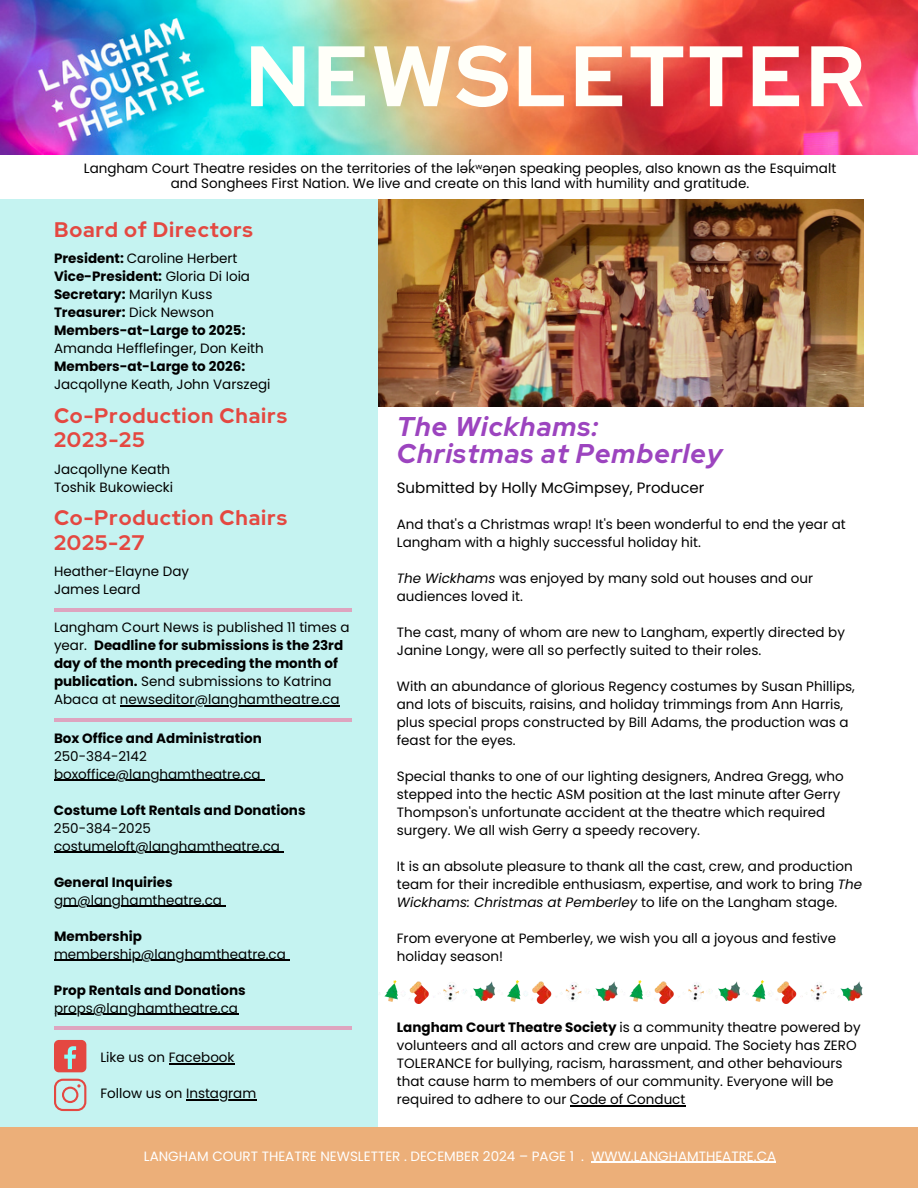
<style>
.page{position:relative;width:918px;height:1188px;background:#fff}
.page>*{position:absolute;margin:0;border:0;box-sizing:border-box;transform-origin:0 0}
.t1{font:700 85.5px "Red Hat Display";letter-spacing:.04em;color:#fffff9}
.t2{font:italic 700 27px/27px "Red Hat Display";letter-spacing:.04em;color:#9c44bf}
.t3{font:700 21px/24.8px "Red Hat Display";letter-spacing:.04em;color:#e44841}
.t4{font:15px "Poppins";color:#000}
.t5{font:13.5px/18px "Poppins";color:#000}
.t6{font:700 13.5px/18px "Poppins";color:#000}
.t7{font:13.5px "Poppins";color:#fff}
.s1{font-family:"Noto Sans"}
.s2{font-weight:700}
.s3{font-weight:400}
.s4{font-style:italic}
</style>
<div class="page">
<div style="left:0;top:200px;width:378px;height:927px;background:#c5f3f1"></div>
<hr style="left:54px;top:1027px;width:298px;height:3px;background:#f9558d">
<img style="left:0;top:0;width:918px;height:154px">
<div style="left:0;top:1127px;width:918px;height:61px;background:#ecaf79"></div>
<hr style="left:169px;top:1064px;width:66px;height:1px;background:#000">
<hr style="left:186px;top:1100px;width:70px;height:1px;background:#000">
<svg style="left:54px;top:1079px;width:32px;height:32px"></svg>
<div style="left:54px;top:1040px;width:32px;height:32px;background:#e44841;border-radius:5px"></div>
<svg style="left:64px;top:1046px;width:12px;height:23px"></svg>
<hr style="left:54px;top:718px;width:298px;height:4px;background:#dea4bf">
<hr style="left:54px;top:608px;width:298px;height:4px;background:#dea4bf">
<img style="left:378px;top:200px;width:486px;height:207px">
<img style="left:378px;top:980px;width:485px;height:24px">
<hr style="left:591px;top:1162px;width:185px;height:1px;background:#fff">
<hr style="left:54px;top:780px;width:207px;height:1px;background:#000">
<hr style="left:54px;top:852px;width:226px;height:1px;background:#000">
<hr style="left:54px;top:906px;width:168px;height:1px;background:#000">
<hr style="left:54px;top:960px;width:232px;height:1px;background:#000">
<hr style="left:54px;top:1014px;width:184px;height:1px;background:#000">
<hr style="left:120px;top:705px;width:220px;height:2px;background:#000">
<hr style="left:570px;top:1105px;width:115px;height:1px;background:#000">
<h5 class="t1" style="left:246px;top:19px;width:620px">NEWSLETTER</h5>
<h5 class="t5" style="left:84px;top:161px;width:754px;line-height:14.7px;text-align:center">Langham Court Theatre resides on the territories of the lə<span class="s1">k̓ʷ</span>ə<span class="s1">ŋ</span>ən speaking peoples, also known as the Esquimalt and Songhees First Nation. We live and create on this land with humility and gratitude.</h5>
<h5 class="t3" style="left:54px;top:217px;width:200px">Board of Directors</h5>
<h5 class="t5" style="left:54px;top:250px;width:218px"><span class="s2">President:</span> Caroline Herbert<br><span class="s2">Vice-President:</span> Gloria Di Ioia<br><span class="s2">Secretary:</span> Marilyn Kuss<br><span class="s2">Treasurer:</span> Dick Newson<br><span class="s2">Members-at-Large to 2025:<br></span>Amanda Hefflefinger, Don Keith<br><span class="s2">Members-at-Large to 2026:<br></span>Jacqollyne Keath, John Varszegi</h5>
<h5 class="t3" style="left:54px;top:403px;width:234px">Co-Production Chairs<br>2023-25</h5>
<p class="t5" style="left:54px;top:460px;width:121px">Jacqollyne Keath<br>Toshik Bukowiecki</p>
<h5 class="t3" style="left:54px;top:505px;width:234px">Co-Production Chairs<br>2025-27</h5>
<h5 class="t5" style="left:54px;top:562px;width:137px">Heather-Elayne Day<br>James Leard</h5>
<h5 class="t5" style="left:54px;top:619px;width:297px">Langham Court News is published 11 times a year. <span class="s2">Deadline for submissions is the 23rd day of the month preceding the month of publication.</span> Send submissions to Katrina Abaca at newseditor@langhamtheatre.ca</h5>
<p class="t6" style="left:54px;top:729px;width:209px">Box Office and Administration<br><span class="s3">250-384-2142</span></p>
<h5 class="t5" style="left:54px;top:765px;width:208px">boxoffice@langhamtheatre.ca</h5>
<h5 class="t6" style="left:54px;top:801px;width:253px">Costume Loft Rentals and Donations<br><span class="s3">250-384-2025</span></h5>
<h5 class="t5" style="left:54px;top:837px;width:228px">costumeloft@langhamtheatre.ca</h5>
<h5 class="t6" style="left:54px;top:873px;width:120px">General Inquiries</h5>
<p class="t5" style="left:54px;top:891px;width:170px">gm@langhamtheatre.ca</p>
<p class="t6" style="left:54px;top:927px;width:90px">Membership</p>
<p class="t5" style="left:54px;top:945px;width:233px">membership@langhamtheatre.ca</p>
<p class="t6" style="left:54px;top:981px;width:193px">Prop Rentals and Donations</p>
<h5 class="t5" style="left:54px;top:999px;width:186px">props@langhamtheatre.ca</h5>
<p class="t5" style="left:100px;top:1049px;width:136px">Like us on Facebook</p>
<p class="t5" style="left:100px;top:1085px;width:157px">Follow us on Instagram</p>
<h5 class="t2" style="left:397px;top:413px;width:327px">The Wickhams:<br>Christmas at Pemberley</h5>
<h3 class="t4" style="left:397px;top:477px;width:309px">Submitted by Holly McGimpsey, Producer</h3>
<h5 class="t5" style="left:397px;top:515px;width:450px">And that's a Christmas wrap! It's been wonderful to end the year at<br>Langham with a highly successful holiday hit.</h5>
<h3 class="t5" style="left:397px;top:569px;width:418px"><span class="s4">The Wickhams</span> was enjoyed by many sold out houses and our audiences loved it.</h3>
<h5 class="t5" style="left:397px;top:623px;width:450px">The cast, many of whom are new to Langham, expertly directed by<br>Janine Longy, were all so perfectly suited to their roles.</h5>
<h3 class="t5" style="left:397px;top:677px;width:460px">With an abundance of glorious Regency costumes by Susan Phillips, and lots of biscuits, raisins, and holiday trimmings from Ann Harris, plus special props constructed by Bill Adams, the production was a feast for the eyes.</h3>
<h5 class="t5" style="left:397px;top:767px;width:449px">Special thanks to one of our lighting designers, Andrea Gregg, who stepped into the hectic ASM position at the last minute after Gerry Thompson's unfortunate accident at the theatre which required surgery. We all wish Gerry a speedy recovery.</h5>
<h5 class="t5" style="left:397px;top:857px;width:467px">It is an absolute pleasure to thank all the cast, crew, and production team for their incredible enthusiasm, expertise, and work to bring <span class="s4">The<br>Wickhams: Christmas at Pemberley</span> to life on the Langham stage.</h5>
<h5 class="t5" style="left:397px;top:929px;width:441px">From everyone at Pemberley, we wish you all a joyous and festive holiday season!</h5>
<h5 class="t5" style="left:397px;top:1018px;width:465px"><span class="s2">Langham Court Theatre Society</span> is a community theatre powered by volunteers and all actors and crew are unpaid. The Society has ZERO TOLERANCE for bullying, racism, harassment, and other behaviours that cause harm to members of our community. Everyone will be required to adhere to our Code of Conduct</h5>
<p class="t7" style="left:144px;top:1146px;width:634px">LANGHAM COURT THEATRE NEWSLETTER . DECEMBER 2024 – PAGE 1 . WWW.LANGHAMTHEATRE.CA</p>
</div>
